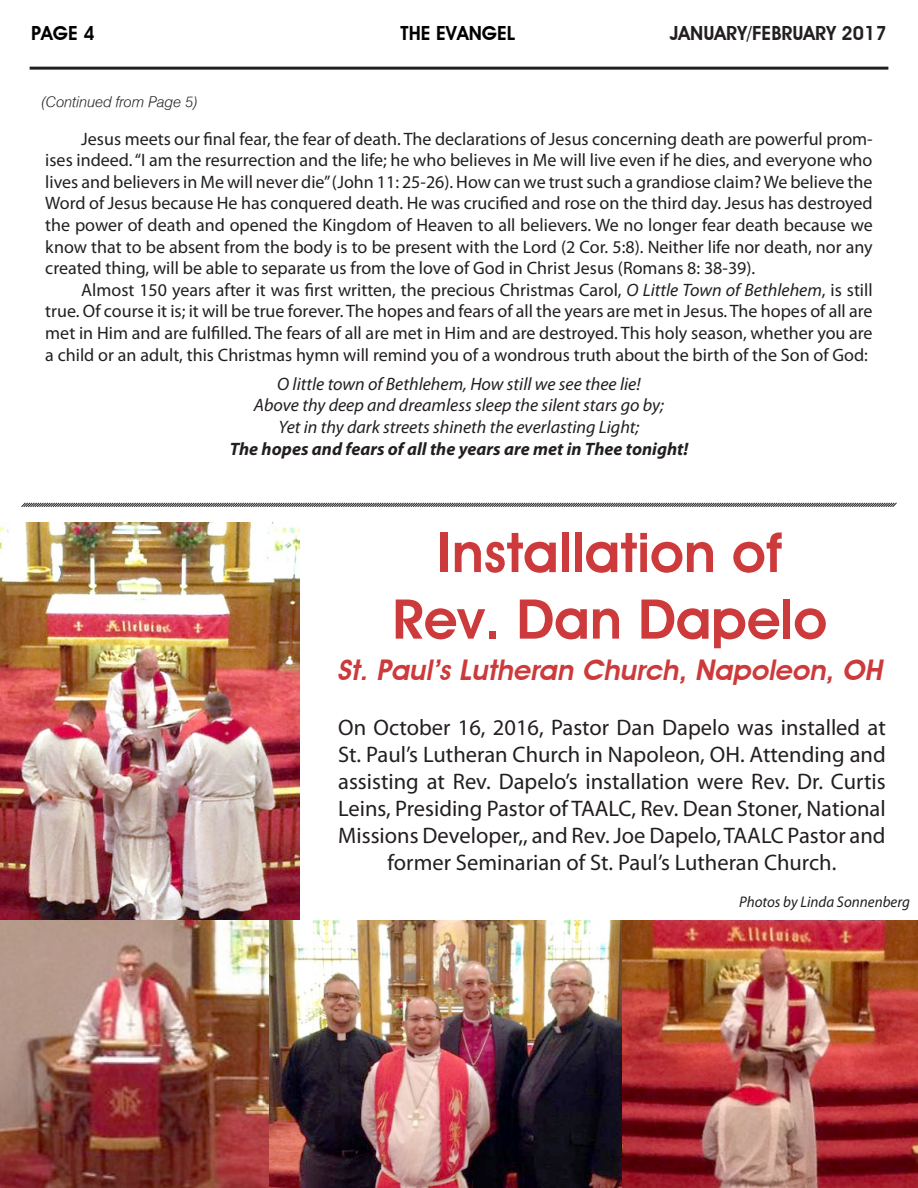
<style>
.page{position:relative;width:918px;height:1188px;background:#fff}
.page>*{position:absolute;margin:0;border:0;box-sizing:border-box;transform-origin:0 0}
.t1{font:600 55.5px/66.6px "Advantage";color:#cd3a3b;text-align:center}
.t2{font:italic 600 28.5px "Advantage";color:#cd3a3b}
.t3{font:22.5px/27px "Myriad Pro";color:#231f20;text-align:center}
.t4{font:600 19.5px "Advantage";color:#231f20}
.t5{font:600 19.5px "Advantage";color:#000}
.t6{font:18px/21.6px "Myriad Pro";color:#231f20;text-align:justify}
.t7{font:italic 18px/21.6px "Myriad Pro";color:#231f20;text-align:center}
.t8{font:italic 700 18px "Myriad Pro";color:#231f20}
.t9{font:italic 15.45px "Myriad Pro";color:#231f20}
.t10{font:italic 15px "Geneva Lght";color:#231f20}
.s1{font-style:italic}
</style>
<div class="page">
<img style="left:0;top:522px;width:299px;height:399px">
<hr style="left:30px;top:67px;width:858px;height:3px;background:#231f20">
<img style="left:268px;top:921px;width:355px;height:267px">
<svg style="left:21px;top:502px;width:876px;height:5px;background:#939191"></svg>
<img style="left:0;top:921px;width:268px;height:267px">
<img style="left:623px;top:921px;width:295px;height:267px">
<p class="t5" style="left:31px;top:21px;width:65px">PAGE 4</p>
<p class="t5" style="left:401px;top:21px;width:116px">THE EVANGEL</p>
<p class="t4" style="left:670px;top:21px;width:218px">JANUARY/FEBRUARY 2017</p>
<p class="t10" style="left:41px;top:93px;width:158px">(Continued from Page 5)</p>
<p class="t6" style="left:45px;top:128px;width:829px;text-indent:36px">Jesus meets our final fear, the fear of death. The declarations of Jesus concerning death are powerful prom&shy;ises indeed. “I am the resurrection and the life; he who believes in Me will live even if he dies, and everyone who lives and believers in Me will never die” (John 11: 25-26). How can we trust such a grandiose claim? We believe the Word of Jesus because He has conquered death. He was crucified and rose on the third day. Jesus has destroyed the power of death and opened the Kingdom of Heaven to all believers. We no longer fear death because we know that to be absent from the body is to be present with the Lord (2 Cor. 5:8). Neither life nor death, nor any created thing, will be able to separate us from the love of God in Christ Jesus (Romans 8: 38-39).</p>
<p class="t6" style="left:45px;top:279px;width:829px;text-indent:36px">Almost 150 years after it was first written, the precious Christmas Carol, <span class="s1">O Little Town of Bethlehem</span>, is still true. Of course it is; it will be true forever. The hopes and fears of all the years are met in Jesus. The hopes of all are met in Him and are fulfilled. The fears of all are met in Him and are destroyed. This holy season, whether you are a child or an adult, this Christmas hymn will remind you of a wondrous truth about the birth of the Son of God:</p>
<p class="t7" style="left:254px;top:373px;width:412px">O little town of Bethlehem, How still we see thee lie!<br>Above thy deep and dreamless sleep the silent stars go by;<br>Yet in thy dark streets shineth the everlasting Light;</p>
<p class="t8" style="left:230px;top:437px;width:460px">The hopes and fears of all the years are met in Thee tonight!</p>
<h1 class="t1" style="left:392px;top:519px;width:436px">Installation of<br>Rev. Dan Dapelo</h1>
<h2 class="t2" style="left:337px;top:653px;width:546px">St. Paul’s Lutheran Church, Napoleon, OH</h2>
<p class="t3" style="left:338px;top:714px;width:549px">On October 16, 2016, Pastor Dan Dapelo was installed at St. Paul’s Lutheran Church in Napoleon, OH. Attending and assisting at Rev. Dapelo’s installation were Rev. Dr. Curtis Leins, Presiding Pastor of TAALC, Rev. Dean Stoner, National Missions Developer,, and Rev. Joe Dapelo, TAALC Pastor and former Seminarian of St. Paul’s Lutheran Church.</p>
<p class="t9" style="left:739px;top:892px;width:172px">Photos by Linda Sonnenberg</p>
</div>
